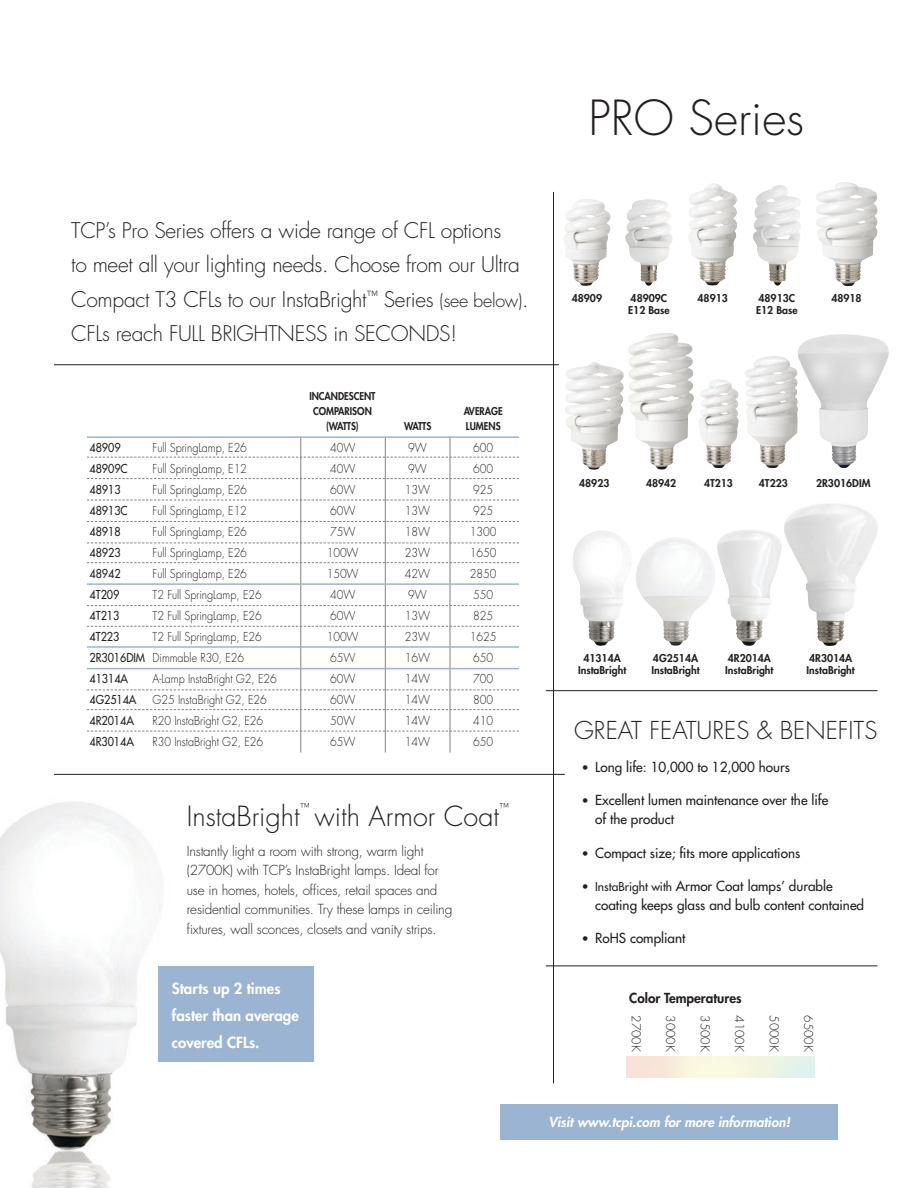
<style>
.page{position:relative;width:918px;height:1188px;background:#fff}
.page>*{position:absolute;margin:0;border:0;box-sizing:border-box;transform-origin:0 0}
.t1{font:300 47.1px "Futura Std";color:#231f20}
.t2{font:300 27px "Futura Std";color:#231f20}
.t3{font:300 24px "Futura Std";color:#231f20}
.t4{font:300 21px/34.5px "Futura Std";letter-spacing:-.015em;color:#231f20}
.t5{font:800 15px/27px "Futura Std";color:#fff}
.t6{font:300 13.5px/19.5px "Futura Std";letter-spacing:-.015em;color:#231f20}
.t7{font:500 13.5px/19.5px "Futura Std";color:#231f20}
.t8{font:italic 800 13.5px "Futura Std";color:#fff}
.t9{font:800 13.5px "Futura Std";color:#231f20}
.t10{font:300 12px/21px "Futura Std";letter-spacing:-.005em;color:#231f20;scale:.9 1}
.t11{font:500 12px "Futura Std";letter-spacing:-.005em;color:#231f20;scale:.9 1}
.t12{font:300 12px "Futura Std";letter-spacing:-.005em;color:#231f20}
.t13{font:800 10.5px/12px "Futura Std";color:#231f20}
.t14{font:800 10.5px/15px "Futura Std";color:#231f20;text-align:center;scale:.9 1}
.t15{font:300 10.5px "Futura Std";color:#231f20}
.s1{font-size:18px}
.s2{font-weight:500}
.s3{font-size:12px}
</style>
<div class="page">
<img style="left:0;top:802px;width:163px;height:386px">
<hr style="left:553px;top:192px;width:1px;height:891px;background:#231f20">
<hr style="left:54px;top:364px;width:505px;height:1px;background:#231f20">
<hr style="left:54px;top:774px;width:511px;height:1px;background:#231f20">
<hr style="left:546px;top:966px;width:331px;height:1px;background:#231f20">
<hr style="left:546px;top:690px;width:331px;height:1px;background:#231f20">
<hr style="left:300px;top:437px;width:1px;height:316px;background:#808285">
<hr style="left:385px;top:437px;width:1px;height:316px;background:#808285">
<hr style="left:450px;top:437px;width:1px;height:316px;background:#808285">
<svg style="left:87px;top:457px;width:432px;height:1px"></svg>
<svg style="left:87px;top:562px;width:432px;height:1px"></svg>
<hr style="left:87px;top:668px;width:432px;height:1px;background:#9bb4d2">
<svg style="left:87px;top:478px;width:432px;height:1px"></svg>
<hr style="left:87px;top:583px;width:432px;height:2px;background:#9bb4d2">
<svg style="left:87px;top:731px;width:432px;height:1px"></svg>
<svg style="left:87px;top:521px;width:432px;height:1px"></svg>
<svg style="left:87px;top:626px;width:432px;height:1px"></svg>
<svg style="left:87px;top:500px;width:432px;height:1px"></svg>
<hr style="left:87px;top:646px;width:432px;height:2px;background:#9bb4d2">
<svg style="left:87px;top:605px;width:432px;height:1px"></svg>
<svg style="left:87px;top:543px;width:432px;height:1px"></svg>
<svg style="left:87px;top:689px;width:432px;height:1px"></svg>
<svg style="left:87px;top:709px;width:432px;height:1px"></svg>
<hr style="left:87px;top:436px;width:432px;height:2px;background:#9bb4d2">
<div style="left:501px;top:1105px;width:337px;height:35px;background:#9bb4d2"></div>
<img style="left:628px;top:333px;width:66px;height:137px">
<img style="left:565px;top:362px;width:59px;height:108px">
<img style="left:564px;top:199px;width:47px;height:87px">
<img style="left:753px;top:185px;width:48px;height:101px">
<img style="left:816px;top:182px;width:62px;height:104px">
<img style="left:625px;top:199px;width:48px;height:87px">
<img style="left:688px;top:183px;width:49px;height:103px">
<img style="left:798px;top:334px;width:91px;height:134px">
<img style="left:699px;top:380px;width:40px;height:88px">
<img style="left:745px;top:356px;width:53px;height:112px">
<img style="left:573px;top:531px;width:58px;height:115px">
<img style="left:636px;top:538px;width:79px;height:108px">
<img style="left:717px;top:530px;width:65px;height:116px">
<img style="left:784px;top:503px;width:94px;height:143px">
<div style="left:159px;top:966px;width:155px;height:96px;background:#9bb4d2"></div>
<h1 class="t1" style="left:589px;top:90px;width:217px">PRO Series</h1>
<h3 class="t4" style="left:71px;top:213px;width:459px">TCP’s Pro Series offers a wide range of CFL options<br>to meet all your lighting needs. Choose from our Ultra Compact T3 CFLs to our InstaBright<sup>™</sup> Series <span class="s1">(see below)</span>.<br>CFLs reach FULL BRIGHTNESS in SECONDS!</h3>
<p class="t11" style="left:90px;top:440px;width:36px">48909</p>
<p class="t10" style="left:153px;top:438px;width:106px">Full SpringLamp, E26</p>
<p class="t11" style="left:90px;top:461px;width:44px">48909C</p>
<p class="t10" style="left:153px;top:459px;width:106px">Full SpringLamp, E12</p>
<p class="t11" style="left:90px;top:482px;width:36px">48913</p>
<p class="t10" style="left:153px;top:480px;width:106px">Full SpringLamp, E26</p>
<p class="t11" style="left:90px;top:503px;width:44px">48913C</p>
<p class="t10" style="left:153px;top:501px;width:106px">Full SpringLamp, E12</p>
<p class="t11" style="left:90px;top:524px;width:36px">48918</p>
<p class="t10" style="left:153px;top:522px;width:106px">Full SpringLamp, E26</p>
<p class="t11" style="left:90px;top:545px;width:36px">48923</p>
<p class="t10" style="left:153px;top:543px;width:106px">Full SpringLamp, E26</p>
<p class="t11" style="left:90px;top:566px;width:36px">48942</p>
<p class="t10" style="left:153px;top:564px;width:106px">Full SpringLamp, E26</p>
<p class="t11" style="left:90px;top:587px;width:34px">4T209</p>
<p class="t10" style="left:153px;top:585px;width:123px">T2 Full SpringLamp, E26</p>
<p class="t11" style="left:90px;top:608px;width:34px">4T213</p>
<p class="t10" style="left:153px;top:606px;width:123px">T2 Full SpringLamp, E26</p>
<p class="t11" style="left:90px;top:629px;width:34px">4T223</p>
<p class="t10" style="left:90px;top:627px;width:193px;text-indent:63px">T2 Full SpringLamp, E26<br><span class="s2">2R3016DIM</span> Dimmable R30, E26<br><span class="s2">41314A</span></p>
<p class="t10" style="left:153px;top:669px;width:139px">A-Lamp InstaBright G2, E26</p>
<p class="t11" style="left:90px;top:692px;width:54px">4G2514A</p>
<p class="t10" style="left:153px;top:690px;width:128px">G25 InstaBright G2, E26</p>
<p class="t11" style="left:90px;top:713px;width:51px">4R2014A</p>
<p class="t10" style="left:153px;top:711px;width:124px">R20 InstaBright G2, E26</p>
<p class="t11" style="left:90px;top:734px;width:51px">4R3014A</p>
<p class="t10" style="left:153px;top:732px;width:124px">R30 InstaBright G2, E26</p>
<p class="t14" style="left:309px;top:389px;width:75px">INCANDESCENT<br>COMPARISON (WATTS)</p>
<p class="t14" style="left:404px;top:419px;width:32px">WATTS</p>
<p class="t14" style="left:464px;top:404px;width:45px;text-align:left">AVERAGE<br>LUMENS</p>
<p class="t10" style="left:327px;top:438px;width:37px">40W<br>40W<br>60W<br>60W<br>75W<br>100W<br>150W<br>40W<br>60W<br>100W<br>65W<br>60W<br>60W<br>50W<br>65W</p>
<p class="t10" style="left:405px;top:438px;width:30px">9W<br>9W<br>13W<br>13W<br>18W<br>23W<br>42W<br>9W<br>13W<br>23W<br>16W<br>14W<br>14W<br>14W<br>14W</p>
<p class="t10" style="left:470px;top:438px;width:31px">600<br>600<br>925<br>925<br>1300<br>1650<br>2850<br>550<br>825<br>1625<br>650<br>700<br>800<br>410<br>650</p>
<h2 class="t2" style="left:187px;top:799px;width:115px">InstaBright</h2>
<p class="t15" style="left:300px;top:801px;width:11px">™</p>
<h2 class="t2" style="left:315px;top:799px;width:186px">with Armor Coat</h2>
<p class="t15" style="left:499px;top:801px;width:11px">™</p>
<p class="t6" style="left:187px;top:842px;width:267px">Instantly light a room with strong, warm light (2700K) with TCP’s InstaBright lamps. Ideal for use in homes, hotels, offices, retail spaces and residential communities. Try these lamps in ceiling fixtures, wall sconces, closets and vanity strips.</p>
<p class="t5" style="left:172px;top:975px;width:128px">Starts up 2 times faster than average covered CFLs.</p>
<p class="t13" style="left:572px;top:292px;width:32px">48909</p>
<p class="t13" style="left:831px;top:292px;width:32px">48918</p>
<p class="t13" style="left:628px;top:292px;width:43px">48909C<br>E12 Base</p>
<p class="t13" style="left:698px;top:292px;width:32px">48913</p>
<p class="t13" style="left:756px;top:292px;width:43px">48913C<br>E12 Base</p>
<p class="t13" style="left:579px;top:477px;width:32px">48923</p>
<p class="t13" style="left:646px;top:477px;width:32px">48942</p>
<p class="t13" style="left:704px;top:477px;width:31px">4T213</p>
<p class="t13" style="left:759px;top:477px;width:31px">4T223</p>
<p class="t13" style="left:816px;top:477px;width:56px">2R3016DIM</p>
<p class="t13" style="left:578px;top:652px;width:50px;text-align:center">41314A<br>InstaBright</p>
<p class="t13" style="left:651px;top:652px;width:50px">4G2514A<br>InstaBright</p>
<p class="t13" style="left:725px;top:652px;width:50px">4R2014A<br>InstaBright</p>
<p class="t13" style="left:807px;top:652px;width:50px">4R3014A<br>InstaBright</p>
<h3 class="t3" style="left:574px;top:716px;width:305px">GREAT FEATURES &amp; BENEFITS</h3>
<p class="t7" style="left:582px;top:757px;width:210px"><span class="s3">•</span> Long life: 10,000 to 12,000 hours</p>
<p class="t7" style="left:595px;top:790px;width:235px;text-indent:-14px"><span class="s3">•</span> Excellent lumen maintenance over the life of the product</p>
<p class="t7" style="left:582px;top:843px;width:220px"><span class="s3">•</span> Compact size; fits more applications</p>
<p class="t7" style="left:595px;top:876px;width:270px;text-indent:-13px"><span class="s3">• InstaBright with</span> Armor Coat lamps’ durable coating keeps glass and bulb content contained</p>
<p class="t7" style="left:582px;top:928px;width:105px"><span class="s3">•</span> RoHS compliant</p>
<p class="t9" style="left:629px;top:990px;width:114px">Color Temperatures</p>
<p class="t12" style="left:643px;top:1015px;width:38px;rotate:90deg">2700K</p>
<p class="t12" style="left:678px;top:1015px;width:38px;rotate:90deg">3000K</p>
<p class="t12" style="left:712px;top:1015px;width:38px;rotate:90deg">3500K</p>
<p class="t12" style="left:747px;top:1015px;width:38px;rotate:90deg">4100K</p>
<p class="t12" style="left:781px;top:1015px;width:38px;rotate:90deg">5000K</p>
<p class="t12" style="left:816px;top:1015px;width:38px;rotate:90deg">6500K</p>
<p class="t8" style="left:548px;top:1114px;width:243px">Visit www.tcpi.com for more information!</p>
</div>
